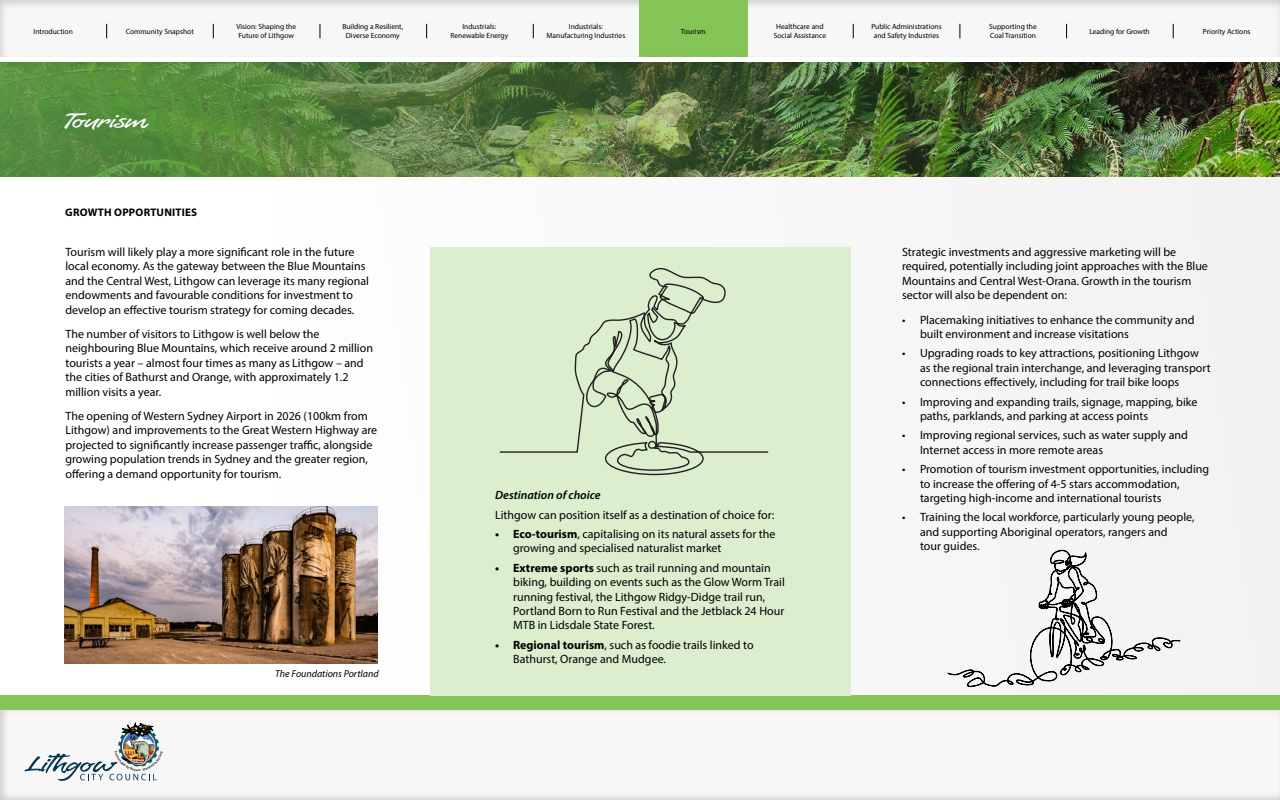
<style>
.page{position:relative;width:1280px;height:800px;background:#fff}
.page>*{position:absolute;margin:0;border:0;box-sizing:border-box;transform-origin:0 0}
.t1{font:20.3px "Pronto";color:#fff}
.t2{font:12px/14.4px "Myriad Pro";color:#000}
.t3{font:italic 600 12px "Myriad Pro";color:#000}
.t4{font:700 11px "Myriad Pro";letter-spacing:.02em;color:#000}
.t5{font:italic 10px "Myriad Pro";color:#000}
.t6{font:7.5px/9px "Myriad Pro";color:#000;text-align:center}
.s1{font-weight:700}
</style>
<div class="page">
<div style="left:275px;top:58px;width:1005px;height:652px;background:#f6f6f6"></div>
<div style="left:0;top:700px;width:1280px;height:100px;background:#f7f7f7"></div>
<div style="left:0;top:0;width:1280px;height:61px;background:#000;opacity:.2"></div>
<svg style="left:106px;top:24px;width:1px;height:14px"></svg>
<svg style="left:213px;top:24px;width:1px;height:14px"></svg>
<svg style="left:320px;top:24px;width:1px;height:14px"></svg>
<svg style="left:426px;top:24px;width:1px;height:14px"></svg>
<svg style="left:533px;top:24px;width:1px;height:14px"></svg>
<svg style="left:853px;top:24px;width:1px;height:14px"></svg>
<svg style="left:960px;top:24px;width:1px;height:14px"></svg>
<svg style="left:1066px;top:24px;width:1px;height:14px"></svg>
<svg style="left:1173px;top:24px;width:1px;height:14px"></svg>
<div style="left:592px;top:695px;width:688px;height:15px;background:#85c557"></div>
<div style="left:0;top:695px;width:640px;height:15px;background:#85c557"></div>
<img style="left:0;top:68px;width:1280px;height:109px">
<div style="left:430px;top:247px;width:420px;height:448px;background:#dbeecd"></div>
<svg style="left:499px;top:267px;width:270px;height:209px"></svg>
<img style="left:64px;top:507px;width:314px;height:156px">
<div style="left:639px;top:0;width:109px;height:58px;background:#85c557"></div>
<svg style="left:948px;top:550px;width:232px;height:137px"></svg>
<div style="left:0;top:53px;width:1280px;height:15px;background:#000;opacity:.1"></div>
<hr style="left:0;top:58px;width:1280px;height:4px;background:#fff">
<img style="left:25px;top:723px;width:134px;height:58px">
<p class="t6" style="left:34px;top:27px;width:41px">Introduction</p>
<p class="t6" style="left:126px;top:27px;width:70px">Community Snapshot</p>
<p class="t6" style="left:236px;top:22px;width:61px;text-align:left">Vision: Shaping the<br>Future of Lithgow</p>
<p class="t6" style="left:342px;top:22px;width:62px">Building a Resilient,<br>Diverse Economy</p>
<p class="t6" style="left:450px;top:22px;width:59px">Industrials:<br>Renewable Energy</p>
<p class="t6" style="left:546px;top:22px;width:80px">Industrials:<br>Manufacturing Industries</p>
<p class="t6" style="left:774px;top:22px;width:54px">Healthcare and<br>Social Assistance</p>
<p class="t6" style="left:871px;top:22px;width:72px">Public Administrations and Safety Industries</p>
<p class="t6" style="left:989px;top:22px;width:49px;text-align:left">Supporting the<br>Coal Transition</p>
<p class="t6" style="left:681px;top:27px;width:26px">Tourism</p>
<p class="t6" style="left:1089px;top:27px;width:62px">Leading for Growth</p>
<p class="t6" style="left:1203px;top:27px;width:49px">Priority Actions</p>
<h1 class="t1" style="left:64px;top:108px;width:85px">Tourism</h1>
<p class="t4" style="left:65px;top:205px;width:133px">GROWTH OPPORTUNITIES</p>
<p class="t2" style="left:66px;top:245px;width:305px">Tourism will likely play a more significant role in the future local economy. As the gateway between the Blue Mountains and the Central West, Lithgow can leverage its many regional endowments and favourable conditions for investment to develop an effective tourism strategy for coming decades.</p>
<p class="t2" style="left:66px;top:327px;width:309px">The number of visitors to Lithgow is well below the neighbouring Blue Mountains, which receive around 2 million tourists a year – almost four times as many as Lithgow – and the cities of Bathurst and Orange, with approximately 1.2 million visits a year.</p>
<p class="t2" style="left:66px;top:409px;width:313px">The opening of Western Sydney Airport in 2026 (100km from Lithgow) and improvements to the Great Western Highway are projected to significantly increase passenger traffic, alongside growing population trends in Sydney and the greater region, offering a demand opportunity for tourism.</p>
<p class="t5" style="left:275px;top:668px;width:105px">The Foundations Portland</p>
<p class="t3" style="left:495px;top:488px;width:107px">Destination of choice</p>
<p class="t2" style="left:495px;top:507px;width:281px">Lithgow can position itself as a destination of choice for:</p>
<p class="t2" style="left:513px;top:527px;width:264px;text-indent:-18px"><span class="s1">• Eco-tourism</span>, capitalising on its natural assets for the growing and specialised naturalist market</p>
<p class="t2" style="left:513px;top:560px;width:273px;text-indent:-18px"><span class="s1">• Extreme sports</span> such as trail running and mountain biking, building on events such as the Glow Worm Trail running festival, the Lithgow Ridgy-Didge trail run, Portland Born to Run Festival and the Jetblack 24 Hour MTB in Lidsdale State Forest.</p>
<p class="t2" style="left:513px;top:637px;width:242px;text-indent:-18px"><span class="s1">• Regional tourism</span>, such as foodie trails linked to<br>Bathurst, Orange and Mudgee.</p>
<p class="t2" style="left:902px;top:245px;width:307px">Strategic investments and aggressive marketing will be required, potentially including joint approaches with the Blue Mountains and Central West-Orana. Growth in the tourism sector will also be dependent on:</p>
<p class="t2" style="left:920px;top:312px;width:276px;text-indent:-18px">• Placemaking initiatives to enhance the community and built environment and increase visitations</p>
<p class="t2" style="left:920px;top:346px;width:292px;text-indent:-18px">• Upgrading roads to key attractions, positioning Lithgow as the regional train interchange, and leveraging transport connections effectively, including for trail bike loops</p>
<p class="t2" style="left:920px;top:394px;width:279px;text-indent:-18px">• Improving and expanding trails, signage, mapping, bike paths, parklands, and parking at access points</p>
<p class="t2" style="left:920px;top:428px;width:270px;text-indent:-18px">• Improving regional services, such as water supply and<br>Internet access in more remote areas</p>
<p class="t2" style="left:920px;top:462px;width:291px;text-indent:-18px">• Promotion of tourism investment opportunities, including to increase the offering of 4-5 stars accommodation, targeting high-income and international tourists</p>
<p class="t2" style="left:920px;top:510px;width:276px;text-indent:-18px">• Training the local workforce, particularly young people, and supporting Aboriginal operators, rangers and<br>tour guides.</p>
</div>
